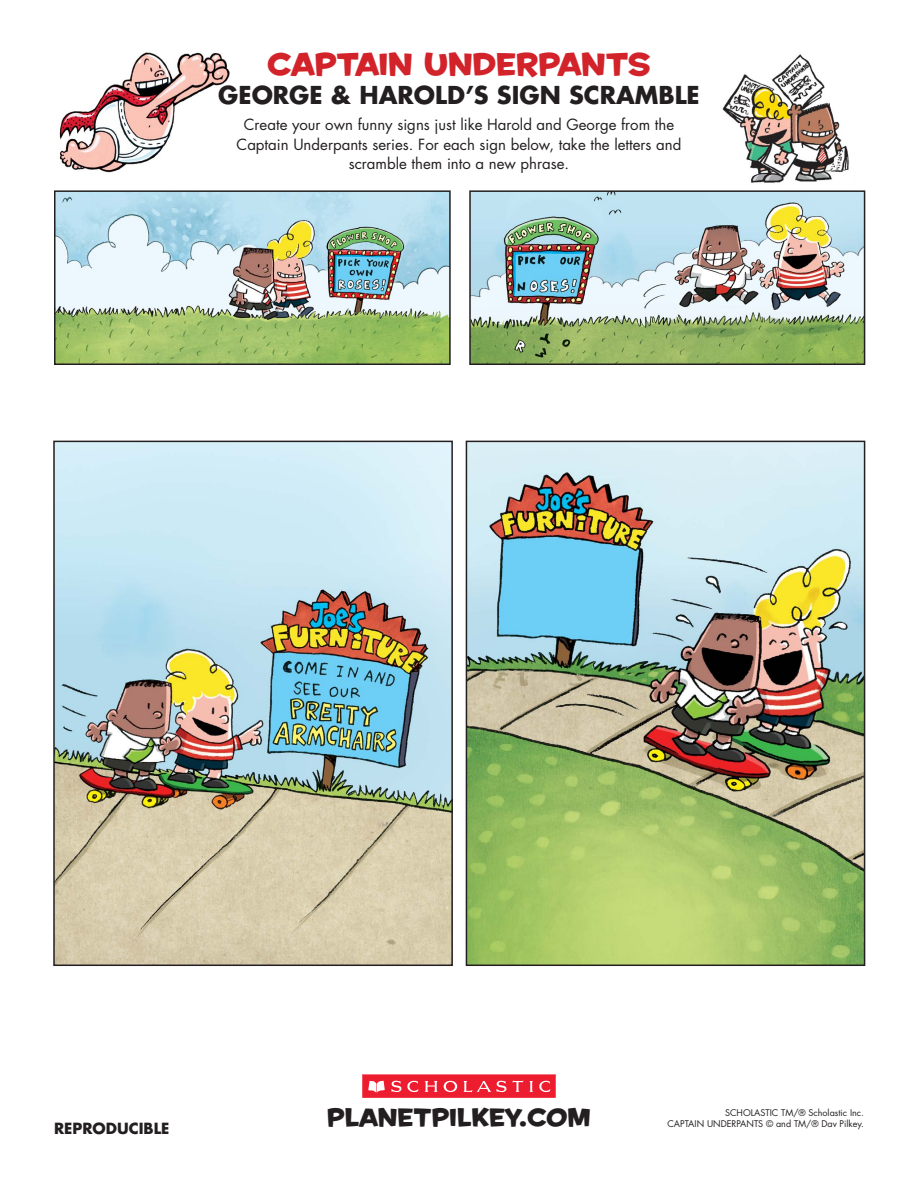
<style>
.page{position:relative;width:918px;height:1188px;background:#fff}
.page>*{position:absolute;margin:0;border:0;box-sizing:border-box;transform-origin:0 0}
.t1{font:30px "Housearama Kingpin";color:#d2232a}
.t2{font:700 24px "Futura Std";color:#231f20}
.t3{font:24px "Housearama Kingpin";color:#231f20}
.t4{font:15px/19.5px "Futura Std";color:#231f20;text-align:center}
.t5{font:700 15px "Futura Std";color:#231f20}
.t6{font:9px "Futura Std";color:#231f20}
</style>
<div class="page">
<img style="left:722px;top:54px;width:127px;height:129px">
<svg style="left:362px;top:1075px;width:194px;height:23px;background:#ef394a"></svg>
<img style="left:59px;top:52px;width:171px;height:121px">
<img style="left:56px;top:444px;width:394px;height:519px">
<div style="left:53px;top:441px;width:400px;height:525px;border:2px solid #231f20"></div>
<img style="left:469px;top:444px;width:393px;height:519px">
<div style="left:466px;top:441px;width:399px;height:525px;border:2px solid #231f20"></div>
<img style="left:57px;top:193px;width:391px;height:169px">
<div style="left:54px;top:190px;width:397px;height:175px;border:2px solid #231f20"></div>
<img style="left:472px;top:193px;width:390px;height:169px">
<div style="left:469px;top:190px;width:396px;height:175px;border:2px solid #231f20"></div>
<h1 class="t1" style="left:267px;top:44px;width:385px">CAPTAIN UNDERPANTS</h1>
<h2 class="t2" style="left:218px;top:79px;width:483px">GEORGE &amp; HAROLD’S SIGN SCRAMBLE</h2>
<p class="t4" style="left:237px;top:115px;width:446px">Create your own funny signs just like Harold and George from the<br>Captain Underpants series. For each sign below, take the letters and scramble them into a new phrase.</p>
<p class="t5" style="left:54px;top:1118px;width:117px">REPRODUCIBLE</p>
<h2 class="t3" style="left:327px;top:1101px;width:265px">PLANETPILKEY.COM</h2>
<p class="t6" style="left:725px;top:1107px;width:140px">SCHOLASTIC TM/® Scholastic Inc.</p>
<p class="t6" style="left:668px;top:1117px;width:198px">CAPTAIN UNDERPANTS © and TM/® Dav Pilkey.</p>
</div>
